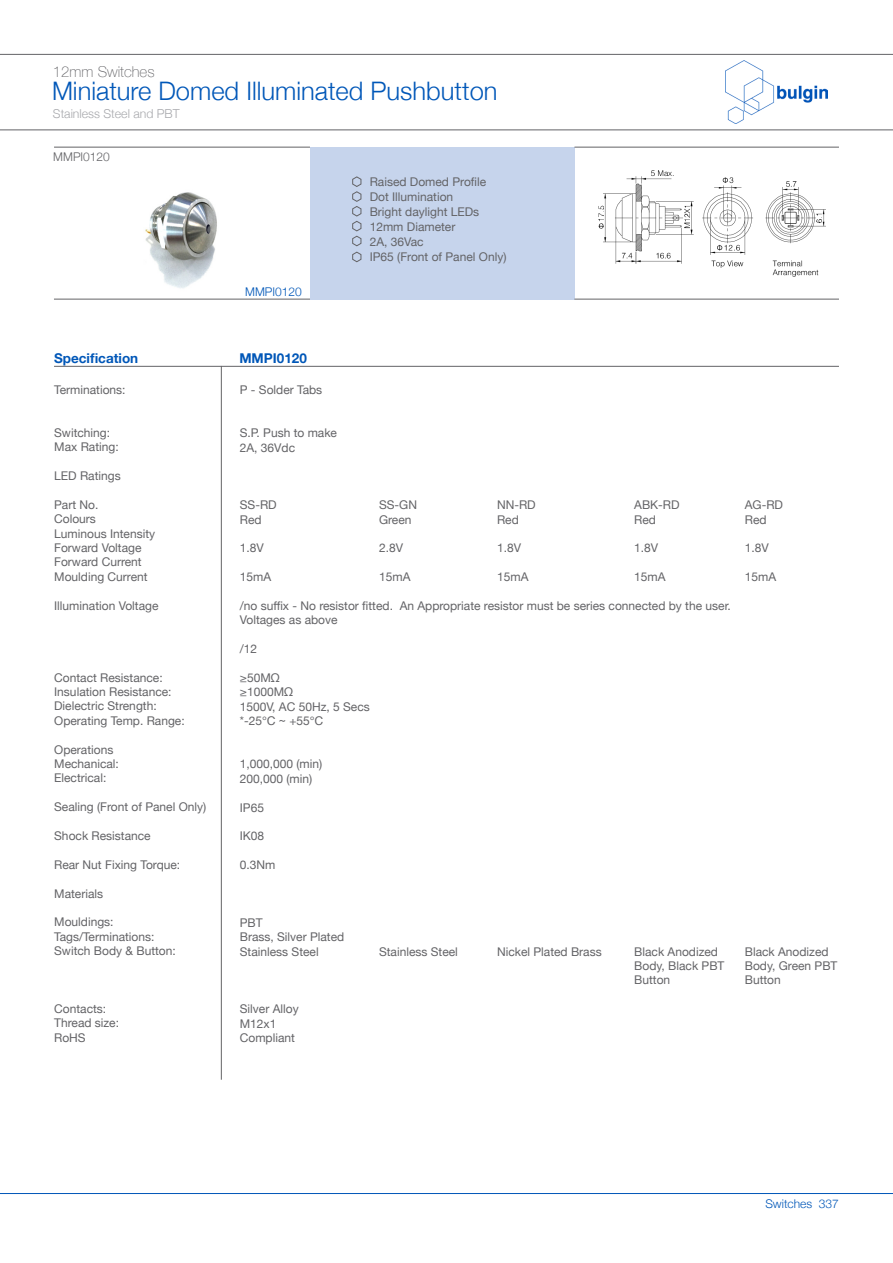
<style>
.page{position:relative;width:893px;height:1263px;background:#fff}
.page>*{position:absolute;margin:0;border:0;box-sizing:border-box;transform-origin:0 0}
.t1{font:300 25.5px "Helvetica Neue";color:#0057b8}
.t2{font:100 15px "Helvetica Neue";color:#636366}
.t3{font:700 13.5px "Helvetica Neue";color:#0057b8}
.t4{font:300 12.3px "Helvetica Neue";color:#a8a9ad}
.t5{font:12px/14.4px "Helvetica Neue";color:#636366}
.t6{font:300 12px "Helvetica Neue";color:#0057b8}
.t7{font:300 12px "Helvetica Neue";color:#636366}
</style>
<div class="page">
<hr style="left:0;top:1193px;width:893px;height:1px;background:#0057b8">
<img style="left:726px;top:61px;width:101px;height:63px">
<hr style="left:0;top:54px;width:893px;height:1px;background:#636366">
<hr style="left:0;top:129px;width:893px;height:1px;background:#636366">
<img style="left:54px;top:192px;width:256px;height:107px">
<div style="left:310px;top:147px;width:264px;height:152px;background:#c6d4ec"></div>
<hr style="left:54px;top:147px;width:256px;height:1px;background:#636366">
<hr style="left:574px;top:299px;width:265px;height:1px;background:#636366">
<hr style="left:54px;top:299px;width:256px;height:1px;background:#636366">
<hr style="left:54px;top:366px;width:785px;height:1px;background:#636366">
<hr style="left:221px;top:366px;width:1px;height:714px;background:#636366">
<hr style="left:574px;top:147px;width:265px;height:1px;background:#636366">
<svg style="left:352px;top:176px;width:10px;height:87px"></svg>
<img style="left:599px;top:171px;width:226px;height:105px">
<p class="t2" style="left:53px;top:60px;width:103px">12mm Switches</p>
<p class="t1" style="left:52px;top:71px;width:447px">Miniature Domed Illuminated Pushbutton</p>
<p class="t4" style="left:53px;top:104px;width:128px">Stainless Steel and PBT</p>
<p class="t7" style="left:53px;top:147px;width:58px">MMPI0120</p>
<p class="t6" style="left:245px;top:282px;width:58px">MMPI0120</p>
<p class="t5" style="left:370px;top:175px;width:118px">Raised Domed Profile</p>
<p class="t5" style="left:370px;top:190px;width:85px">Dot Illumination</p>
<p class="t5" style="left:370px;top:205px;width:111px">Bright daylight LEDs</p>
<p class="t5" style="left:370px;top:220px;width:87px">12mm Diameter</p>
<p class="t5" style="left:370px;top:235px;width:56px">2A, 36Vac</p>
<p class="t5" style="left:370px;top:250px;width:138px">IP65 (Front of Panel Only)</p>
<p class="t3" style="left:54px;top:348px;width:86px">Specification</p>
<p class="t3" style="left:239px;top:348px;width:69px">MMPI0120</p>
<p class="t5" style="left:54px;top:383px;width:73px">Terminations:</p>
<p class="t5" style="left:54px;top:426px;width:57px">Switching:</p>
<p class="t5" style="left:54px;top:440px;width:66px">Max Rating:</p>
<p class="t5" style="left:54px;top:469px;width:68px">LED Ratings</p>
<p class="t5" style="left:54px;top:498px;width:46px">Part No.</p>
<p class="t5" style="left:54px;top:512px;width:43px">Colours</p>
<p class="t5" style="left:54px;top:527px;width:102px">Luminous Intensity</p>
<p class="t5" style="left:54px;top:541px;width:89px">Forward Voltage</p>
<p class="t5" style="left:54px;top:555px;width:89px">Forward Current</p>
<p class="t5" style="left:54px;top:570px;width:95px">Moulding Current</p>
<p class="t5" style="left:54px;top:599px;width:106px">Illumination Voltage</p>
<p class="t5" style="left:54px;top:671px;width:110px">Contact Resistance:</p>
<p class="t5" style="left:54px;top:685px;width:119px">Insulation Resistance:</p>
<p class="t5" style="left:54px;top:699px;width:104px">Dielectric Strength:</p>
<p class="t5" style="left:54px;top:714px;width:132px">Operating Temp. Range:</p>
<p class="t5" style="left:54px;top:743px;width:61px">Operations</p>
<p class="t5" style="left:54px;top:757px;width:66px">Mechanical:</p>
<p class="t5" style="left:54px;top:771px;width:54px">Electrical:</p>
<p class="t5" style="left:54px;top:800px;width:154px">Sealing (Front of Panel Only)</p>
<p class="t5" style="left:54px;top:829px;width:98px">Shock Resistance</p>
<p class="t5" style="left:54px;top:858px;width:128px">Rear Nut Fixing Torque:</p>
<p class="t5" style="left:54px;top:887px;width:50px">Materials</p>
<p class="t5" style="left:54px;top:915px;width:61px">Mouldings:</p>
<p class="t5" style="left:54px;top:930px;width:102px">Tags/Terminations:</p>
<p class="t5" style="left:54px;top:944px;width:123px">Switch Body &amp; Button:</p>
<p class="t5" style="left:54px;top:1002px;width:54px">Contacts:</p>
<p class="t5" style="left:54px;top:1016px;width:66px">Thread size:</p>
<p class="t5" style="left:54px;top:1031px;width:33px">RoHS</p>
<p class="t5" style="left:240px;top:383px;width:84px">P - Solder Tabs</p>
<p class="t5" style="left:240px;top:426px;width:99px">S.P. Push to make</p>
<p class="t5" style="left:240px;top:441px;width:57px">2A, 36Vdc</p>
<p class="t5" style="left:240px;top:498px;width:38px">SS-RD</p>
<p class="t5" style="left:240px;top:513px;width:23px">Red</p>
<p class="t5" style="left:240px;top:541px;width:26px">1.8V</p>
<p class="t5" style="left:240px;top:570px;width:33px">15mA</p>
<p class="t5" style="left:240px;top:599px;width:493px">/no suffix - No resistor fitted. An Appropriate resistor must be series connected by the user.</p>
<p class="t5" style="left:240px;top:613px;width:99px">Voltages as above</p>
<p class="t5" style="left:240px;top:642px;width:19px">/12</p>
<p class="t5" style="left:240px;top:671px;width:41px">≥50MΩ</p>
<p class="t5" style="left:240px;top:685px;width:55px">≥1000MΩ</p>
<p class="t5" style="left:240px;top:700px;width:132px">1500V, AC 50Hz, 5 Secs</p>
<p class="t5" style="left:240px;top:714px;width:85px">*-25℃ ~ +55℃</p>
<p class="t5" style="left:240px;top:757px;width:84px">1,000,000 (min)</p>
<p class="t5" style="left:240px;top:772px;width:74px">200,000 (min)</p>
<p class="t5" style="left:240px;top:801px;width:26px">IP65</p>
<p class="t5" style="left:240px;top:829px;width:26px">IK08</p>
<p class="t5" style="left:240px;top:858px;width:37px">0.3Nm</p>
<p class="t5" style="left:379px;top:498px;width:39px">SS-GN</p>
<p class="t5" style="left:379px;top:513px;width:34px">Green</p>
<p class="t5" style="left:379px;top:541px;width:26px">2.8V</p>
<p class="t5" style="left:379px;top:570px;width:33px">15mA</p>
<p class="t5" style="left:497px;top:498px;width:40px">NN-RD</p>
<p class="t5" style="left:497px;top:513px;width:23px">Red</p>
<p class="t5" style="left:497px;top:541px;width:26px">1.8V</p>
<p class="t5" style="left:497px;top:570px;width:33px">15mA</p>
<p class="t5" style="left:634px;top:498px;width:47px">ABK-RD</p>
<p class="t5" style="left:634px;top:513px;width:23px">Red</p>
<p class="t5" style="left:634px;top:541px;width:26px">1.8V</p>
<p class="t5" style="left:634px;top:570px;width:33px">15mA</p>
<p class="t5" style="left:240px;top:916px;width:24px">PBT</p>
<p class="t5" style="left:240px;top:930px;width:106px">Brass, Silver Plated</p>
<p class="t5" style="left:240px;top:945px;width:80px">Stainless Steel</p>
<p class="t5" style="left:240px;top:1002px;width:60px">Silver Alloy</p>
<p class="t5" style="left:240px;top:1017px;width:38px">M12x1</p>
<p class="t5" style="left:240px;top:1031px;width:57px">Compliant</p>
<p class="t5" style="left:379px;top:945px;width:80px">Stainless Steel</p>
<p class="t5" style="left:497px;top:945px;width:106px">Nickel Plated Brass</p>
<p class="t5" style="left:634px;top:945px;width:92px">Black Anodized<br>Body, Black PBT<br>Button</p>
<p class="t5" style="left:745px;top:498px;width:40px">AG-RD</p>
<p class="t5" style="left:745px;top:513px;width:23px">Red</p>
<p class="t5" style="left:745px;top:541px;width:26px">1.8V</p>
<p class="t5" style="left:745px;top:570px;width:33px">15mA</p>
<p class="t5" style="left:745px;top:945px;width:94px">Black Anodized<br>Body, Green PBT<br>Button</p>
<p class="t6" style="left:765px;top:1194px;width:75px">Switches 337</p>
</div>
